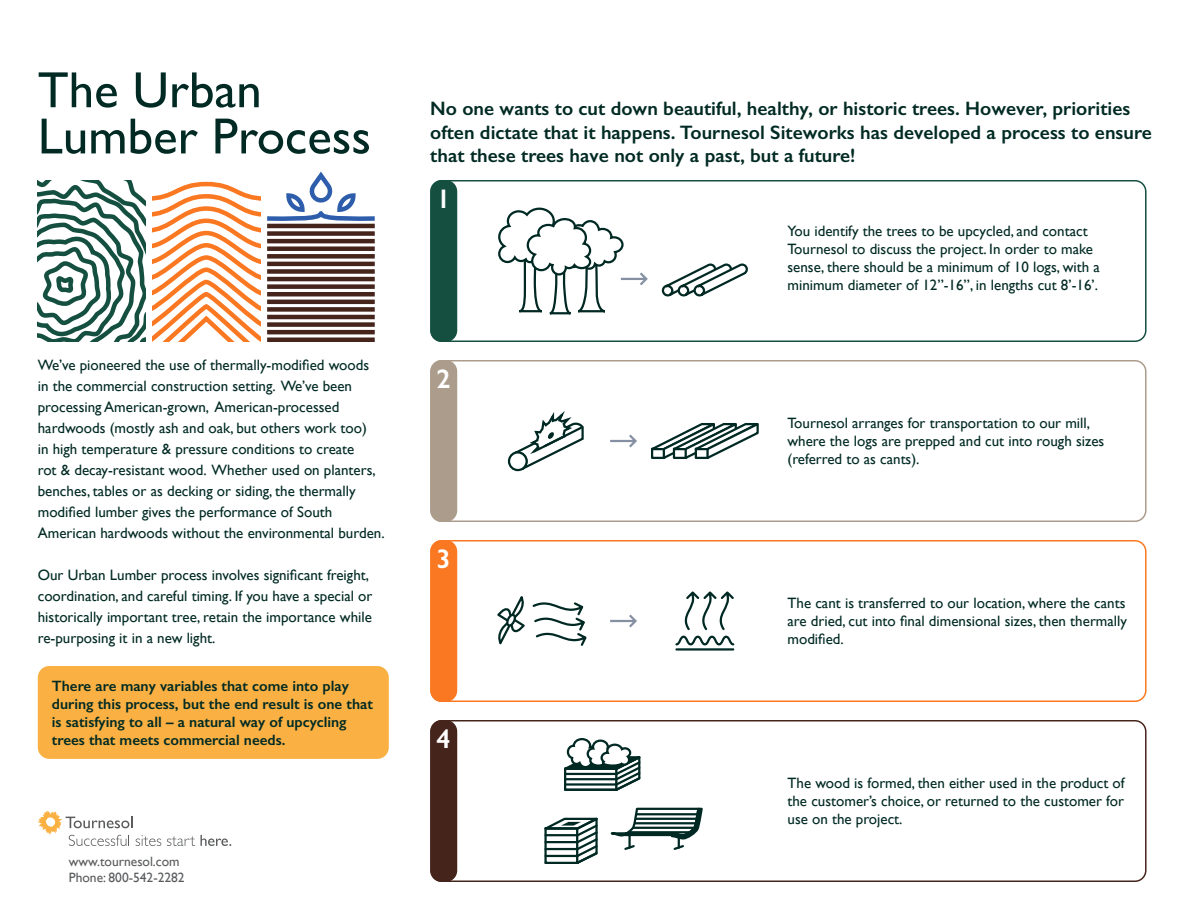
<style>
.page{position:relative;width:1188px;height:918px;background:#fff}
.page>*{position:absolute;margin:0;border:0;box-sizing:border-box;transform-origin:0 0}
.t1{font:51px/46.2px "Gill Sans";color:#002a23}
.t2{font:600 27px "Gill Sans";color:#fff}
.t3{font:600 19.5px/23.4px "Gill Sans";color:#002a23}
.t4{font:15px/21px "Gill Sans";color:#002a23}
.t5{font:600 15px/18px "Gill Sans";color:#002a23}
.t6{font:13.5px/16.2px "Gill Sans";color:#595b5d}
</style>
<div class="page">
<svg style="left:167px;top:836px;width:28px;height:10px"></svg>
<svg style="left:201px;top:835px;width:30px;height:11px"></svg>
<svg style="left:38px;top:810px;width:123px;height:36px"></svg>
<div style="left:430px;top:540px;width:717px;height:162px;border:2px solid #fa7821;border-radius:11px"></div>
<div style="left:39px;top:667px;width:349px;height:91px;background:#fab042;border-radius:11px"></div>
<div style="left:38px;top:666px;width:351px;height:93px;border:2px solid #fab042;border-radius:11px"></div>
<div style="left:430px;top:360px;width:717px;height:162px;border:2px solid #ab9c8c;border-radius:11px"></div>
<div style="left:430px;top:720px;width:717px;height:162px;border:2px solid #45241c;border-radius:11px"></div>
<div style="left:430px;top:180px;width:717px;height:162px;border:2px solid #144f40;border-radius:11px"></div>
<div style="left:431px;top:181px;width:25px;height:160px;background:#144f40;border-radius:11px"></div>
<div style="left:430px;top:180px;width:27px;height:162px;border:2px solid #144f40;border-radius:11px"></div>
<div style="left:431px;top:361px;width:25px;height:160px;background:#ab9c8c;border-radius:11px"></div>
<div style="left:430px;top:360px;width:27px;height:162px;border:2px solid #ab9c8c;border-radius:11px"></div>
<div style="left:431px;top:541px;width:25px;height:160px;background:#fa7821;border-radius:11px"></div>
<div style="left:430px;top:540px;width:27px;height:162px;border:2px solid #fa7821;border-radius:11px"></div>
<div style="left:431px;top:721px;width:25px;height:160px;background:#45241c;border-radius:11px"></div>
<div style="left:430px;top:720px;width:27px;height:162px;border:2px solid #45241c;border-radius:11px"></div>
<svg style="left:610px;top:434px;width:27px;height:14px"></svg>
<svg style="left:498px;top:207px;width:250px;height:108px"></svg>
<svg style="left:610px;top:614px;width:27px;height:14px"></svg>
<svg style="left:564px;top:738px;width:77px;height:53px"></svg>
<svg style="left:544px;top:809px;width:159px;height:55px"></svg>
<svg style="left:651px;top:423px;width:108px;height:36px"></svg>
<svg style="left:454px;top:407px;width:130px;height:81px"></svg>
<svg style="left:38px;top:180px;width:107px;height:162px"></svg>
<svg style="left:152px;top:171px;width:223px;height:171px"></svg>
<svg style="left:497px;top:596px;width:90px;height:50px"></svg>
<svg style="left:675px;top:591px;width:60px;height:60px"></svg>
<h1 class="t1" style="left:38px;top:66px;width:335px">The Urban<br>Lumber Process</h1>
<p class="t4" style="left:38px;top:355px;width:348px">We’ve pioneered the use of thermally-modified woods<br>in the commercial construction setting. We’ve been processing American-grown, American-processed hardwoods (mostly ash and oak, but others work too)<br>in high temperature &amp; pressure conditions to create<br>rot &amp; decay-resistant wood. Whether used on planters, benches, tables or as decking or siding, the thermally modified lumber gives the performance of South American hardwoods without the environmental burden.</p>
<p class="t4" style="left:38px;top:565px;width:336px">Our Urban Lumber process involves significant freight, coordination, and careful timing. If you have a special or historically important tree, retain the importance while re-purposing it in a new light.</p>
<p class="t5" style="left:52px;top:677px;width:323px">There are many variables that come into play during this process, but the end result is one that is satisfying to all – a natural way of upcycling trees that meets commercial needs.</p>
<p class="t6" style="left:69px;top:853px;width:117px">www.tournesol.com<br>Phone: 800-542-2282</p>
<h3 class="t3" style="left:430px;top:97px;width:723px">No one wants to cut down beautiful, healthy, or historic trees. However, priorities often dictate that it happens. Tournesol Siteworks has developed a process to ensure that these trees have not only a past, but a future!</h3>
<h2 class="t2" style="left:437px;top:182px;width:16px">1</h2>
<h2 class="t2" style="left:437px;top:362px;width:16px">2</h2>
<h2 class="t2" style="left:437px;top:542px;width:16px">3</h2>
<h2 class="t2" style="left:437px;top:722px;width:16px">4</h2>
<p class="t4" style="left:788px;top:222px;width:314px;line-height:18px">You identify the trees to be upcycled, and contact Tournesol to discuss the project. In order to make sense, there should be a minimum of 10 logs, with a minimum diameter of 12”-16”, in lengths cut 8’-16’.</p>
<p class="t4" style="left:788px;top:414px;width:318px;line-height:18px">Tournesol arranges for transportation to our mill, where the logs are prepped and cut into rough sizes (referred to as cants).</p>
<p class="t4" style="left:788px;top:594px;width:341px;line-height:18px;text-align:justify">The cant is transferred to our location, where the cants are dried, cut into final dimensional sizes, then thermally modified.</p>
<p class="t4" style="left:788px;top:774px;width:339px;line-height:18px;text-align:justify">The wood is formed, then either used in the product of the customer’s choice, or returned to the customer for use on the project.</p>
</div>
